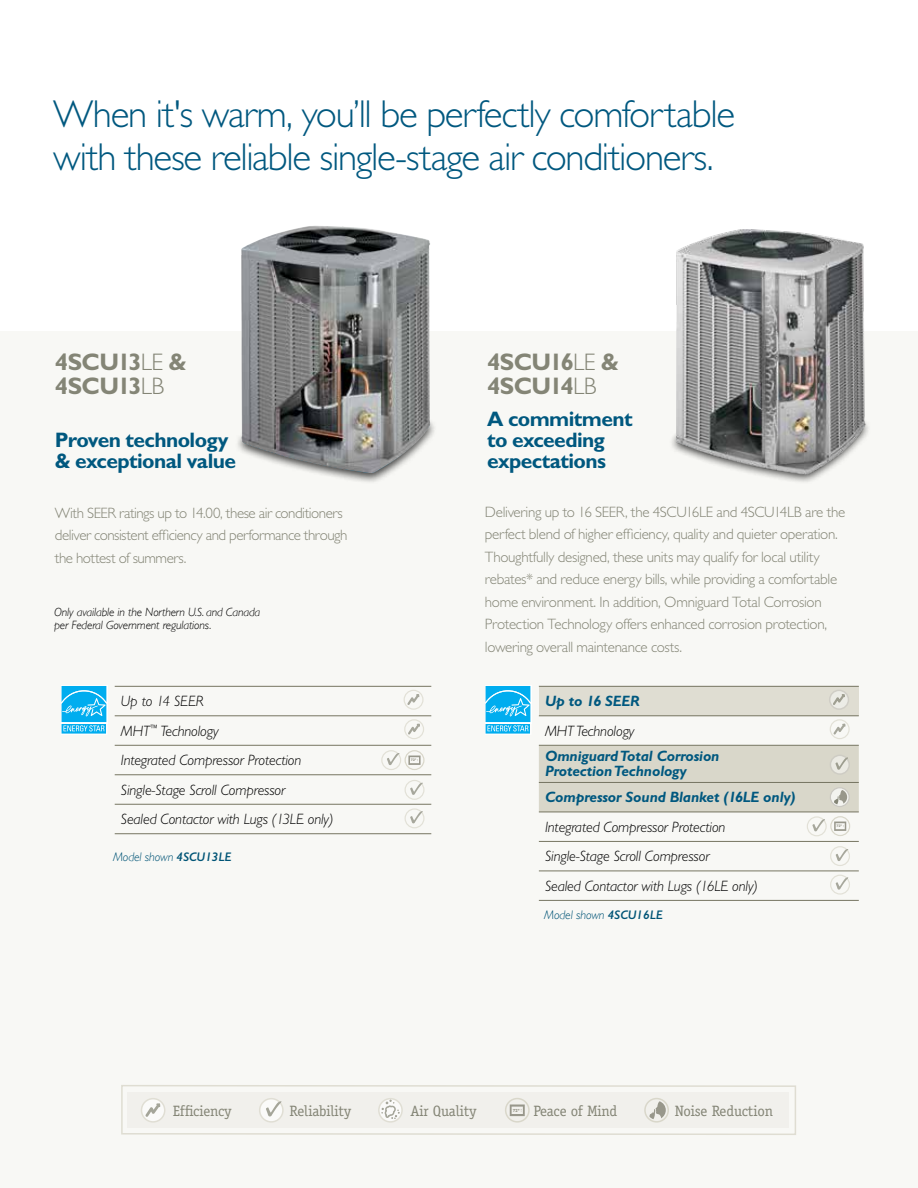
<style>
.page{position:relative;width:918px;height:1188px;background:#fff}
.page>*{position:absolute;margin:0;border:0;box-sizing:border-box;transform-origin:0 0}
.t1{font:300 39px/43.5px "Gill Sans Std";letter-spacing:-.03em;color:#00587f}
.t2{font:700 24px/24px "Gill Sans Std";letter-spacing:-.03em;color:#848576}
.t3{font:700 21px/21px "Gill Sans Std";letter-spacing:-.03em;color:#00587f}
.t4{font:300 15px/22.5px "Gill Sans Std";letter-spacing:-.02em;color:#848576}
.t5{font:italic 300 15px/29.5px "Gill Sans Std";letter-spacing:-.01em;color:#000}
.t6{font:italic 700 15px/15px "Gill Sans Std";letter-spacing:-.01em;color:#00587f}
.t7{font:15px "Officina Serif Std";letter-spacing:-.01em;color:#848576}
.t8{font:italic 300 12.45px "Gill Sans";letter-spacing:-.01em;color:#005476}
.t9{font:italic 300 12px/13.5px "Gill Sans";letter-spacing:-.01em;color:#000}
.t10{font:700 4.5px "Gill Sans";color:#98978b}
.t11{font:700 3.6px "Gill Sans";letter-spacing:-.045em;color:#98978b}
.s1{font-weight:300}
.s2{font-weight:600}
</style>
<div class="page">
<div style="left:0;top:331px;width:918px;height:857px;background:#f8f8f5"></div>
<div style="left:234px;top:407px;width:203px;height:77px;background:#000;opacity:.75"></div>
<svg style="left:234px;top:412px;width:203px;height:61px"></svg>
<div style="left:669px;top:407px;width:202px;height:77px;background:#000;opacity:.75"></div>
<svg style="left:669px;top:412px;width:202px;height:61px"></svg>
<div style="left:539px;top:686px;width:320px;height:30px;background:#dfddd2"></div>
<hr style="left:539px;top:686px;width:320px;height:1px;background:#767561">
<hr style="left:539px;top:715px;width:320px;height:1px;background:#767561">
<hr style="left:539px;top:841px;width:320px;height:1px;background:#767561">
<hr style="left:539px;top:871px;width:320px;height:1px;background:#767561">
<hr style="left:539px;top:900px;width:320px;height:1px;background:#767561">
<hr style="left:539px;top:812px;width:320px;height:1px;background:#767561">
<hr style="left:115px;top:686px;width:316px;height:1px;background:#767561">
<hr style="left:115px;top:715px;width:316px;height:1px;background:#767561">
<hr style="left:115px;top:745px;width:316px;height:1px;background:#767561">
<hr style="left:115px;top:774px;width:316px;height:1px;background:#767561">
<hr style="left:115px;top:804px;width:316px;height:1px;background:#767561">
<hr style="left:115px;top:833px;width:316px;height:1px;background:#767561">
<div style="left:404px;top:719px;width:20px;height:20px;border:1px solid #d9d7ca;border-radius:50%"></div>
<svg style="left:406px;top:722px;width:16px;height:15px"></svg>
<div style="left:830px;top:719px;width:20px;height:20px;border:1px solid #d9d7ca;border-radius:50%"></div>
<svg style="left:832px;top:722px;width:15px;height:15px"></svg>
<div style="left:404px;top:690px;width:20px;height:20px;border:1px solid #d9d7ca;border-radius:50%"></div>
<svg style="left:405px;top:693px;width:16px;height:14px"></svg>
<div style="left:829px;top:690px;width:20px;height:20px;border:2px solid #cac8c2;border-radius:50%"></div>
<svg style="left:831px;top:693px;width:15px;height:14px"></svg>
<div style="left:381px;top:750px;width:20px;height:20px;border:1px solid #d9d7ca;border-radius:50%"></div>
<svg style="left:387px;top:753px;width:12px;height:12px"></svg>
<div style="left:405px;top:780px;width:20px;height:20px;border:1px solid #d9d7ca;border-radius:50%"></div>
<svg style="left:410px;top:783px;width:13px;height:12px"></svg>
<div style="left:405px;top:808px;width:20px;height:20px;border:1px solid #d9d7ca;border-radius:50%"></div>
<svg style="left:410px;top:811px;width:13px;height:12px"></svg>
<div style="left:830px;top:846px;width:20px;height:20px;border:1px solid #d9d7ca;border-radius:50%"></div>
<svg style="left:836px;top:849px;width:12px;height:12px"></svg>
<div style="left:830px;top:875px;width:20px;height:20px;border:1px solid #d9d7ca;border-radius:50%"></div>
<svg style="left:836px;top:878px;width:12px;height:12px"></svg>
<div style="left:807px;top:816px;width:20px;height:20px;border:1px solid #d9d7ca;border-radius:50%"></div>
<svg style="left:812px;top:819px;width:13px;height:12px"></svg>
<div style="left:485px;top:685px;width:46px;height:38px;background:#fff"></div>
<svg style="left:485px;top:686px;width:46px;height:48px;background:#36bef2"></svg>
<div style="left:61px;top:685px;width:46px;height:38px;background:#fff"></div>
<svg style="left:61px;top:686px;width:46px;height:48px;background:#36bef2"></svg>
<img style="left:241px;top:225px;width:190px;height:249px">
<div style="left:405px;top:750px;width:20px;height:20px;border:1px solid #d9d7ca;border-radius:50%"></div>
<svg style="left:408px;top:756px;width:13px;height:9px"></svg>
<div style="left:830px;top:816px;width:20px;height:20px;border:1px solid #d9d7ca;border-radius:50%"></div>
<svg style="left:834px;top:822px;width:12px;height:9px"></svg>
<svg style="left:121px;top:1085px;width:675px;height:50px"></svg>
<svg style="left:539px;top:745px;width:320px;height:67px;background:#d5d3c6"></svg>
<img style="left:676px;top:229px;width:189px;height:246px">
<h1 class="t1" style="left:53px;top:93px;width:683px">When it's warm, you’ll be perfectly comfortable with these reliable single-stage air conditioners.</h1>
<h2 class="t2" style="left:55px;top:350px;width:133px">4SCU13<span class="s1">LE</span> &amp;<br>4SCU13<span class="s1">LB</span></h2>
<h2 class="t2" style="left:487px;top:350px;width:133px">4SCU16<span class="s1">LE</span> &amp;<br>4SCU14<span class="s1">LB</span></h2>
<h3 class="t3" style="left:55px;top:429px;width:183px">Proven technology &amp; exceptional value</h3>
<h3 class="t3" style="left:487px;top:408px;width:147px">A commitment to exceeding expectations</h3>
<p class="t4" style="left:55px;top:502px;width:294px">With SEER ratings up to 14.00, these air conditioners deliver consistent efficiency and performance through the hottest of summers.</p>
<p class="t9" style="left:54px;top:605px;width:208px">Only available in the Northern U.S. and Canada per Federal Government regulations.</p>
<p class="t5" style="left:121px;top:687px;width:214px">Up to 14 SEER<br>MHT<sup>™</sup> Technology<br>Integrated Compressor Protection<br>Single-Stage Scroll Compressor<br>Sealed Contactor with Lugs (13LE only)</p>
<p class="t8" style="left:113px;top:850px;width:120px">Model shown <span class="s2">4SCU13LE</span></p>
<p class="t11" style="left:411px;top:757px;width:7px">72º</p>
<p class="t4" style="left:485px;top:501px;width:362px">Delivering up to 16 SEER, the 4SCU16LE and 4SCU14LB are the perfect blend of higher efficiency, quality and quieter operation.<br>Thoughtfully designed, these units may qualify for local utility rebates* and reduce energy bills, while providing a comfortable home environment. In addition, Omniguard Total Corrosion Protection Technology offers enhanced corrosion protection, lowering overall maintenance costs.</p>
<p class="t6" style="left:545px;top:694px;width:96px">Up to 16 SEER</p>
<p class="t5" style="left:545px;top:716px;width:91px">MHT Technology</p>
<p class="t6" style="left:545px;top:749px;width:176px">Omniguard Total Corrosion<br>Protection Technology</p>
<p class="t6" style="left:545px;top:790px;width:252px">Compressor Sound Blanket (16LE only)</p>
<p class="t5" style="left:545px;top:812px;width:215px">Integrated Compressor Protection<br>Single-Stage Scroll Compressor<br>Sealed Contactor with Lugs (16LE only)</p>
<p class="t8" style="left:544px;top:908px;width:120px">Model shown <span class="s2">4SCU16LE</span></p>
<p class="t11" style="left:837px;top:823px;width:7px">72º</p>
<p class="t7" style="left:173px;top:1102px;width:60px">Efficiency</p>
<p class="t7" style="left:290px;top:1102px;width:63px">Reliability</p>
<p class="t7" style="left:410px;top:1102px;width:68px">Air Quality</p>
<p class="t10" style="left:513px;top:1107px;width:8px">72º</p>
<p class="t7" style="left:533px;top:1102px;width:85px">Peace of Mind</p>
<p class="t7" style="left:675px;top:1102px;width:99px">Noise Reduction</p>
</div>
